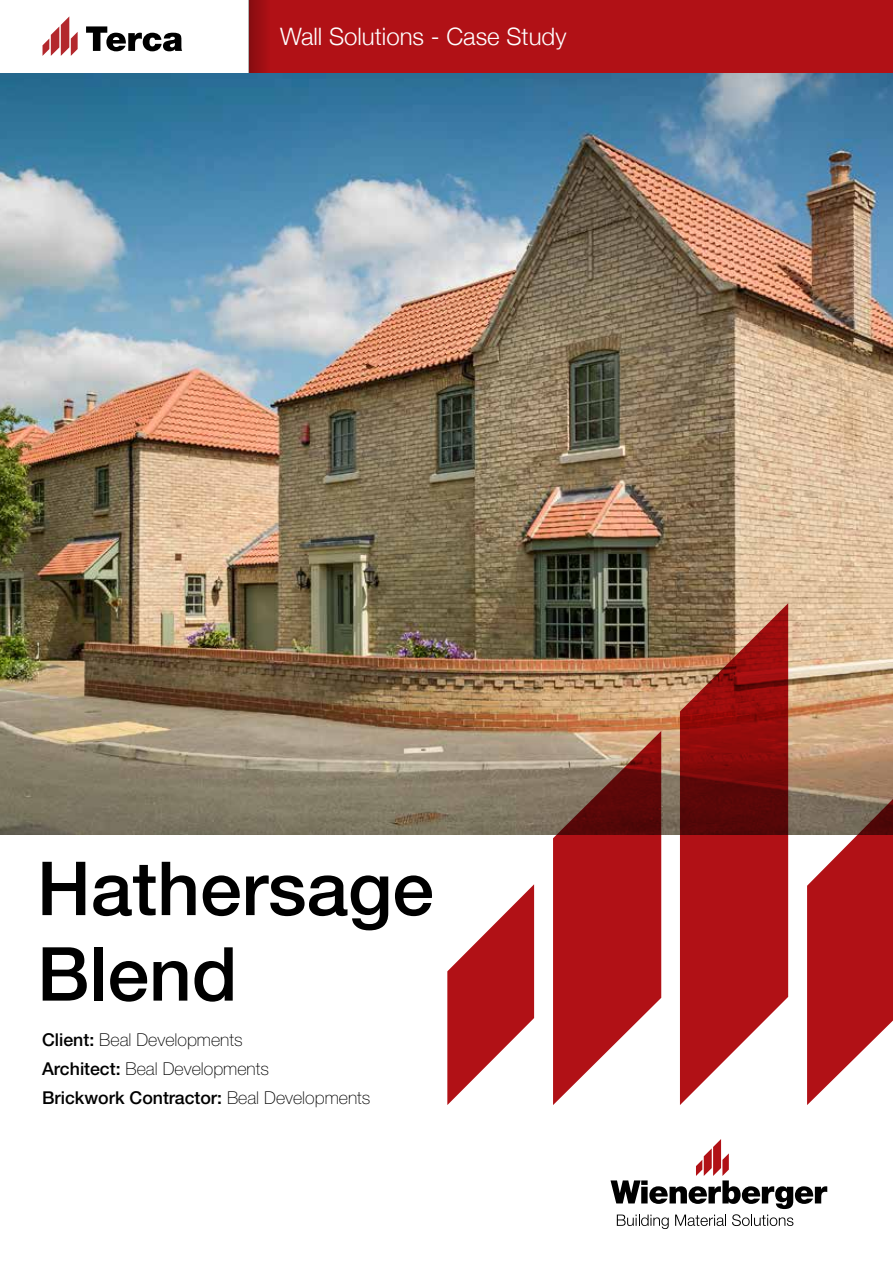
<style>
.page{position:relative;width:893px;height:1263px;background:#fff}
.page>*{position:absolute;margin:0;border:0;box-sizing:border-box;transform-origin:0 0}
.t1{font:500 74.7px/85.5px "Helvetica Neue";color:#000}
.t2{font:300 24px "Helvetica Neue";color:#fff}
.t3{font:100 17.7px/29px "Helvetica Neue LTW1 G";color:#000}
.s1{font-weight:500}
</style>
<div class="page">
<img style="left:0;top:72px;width:893px;height:762px">
<svg style="left:610px;top:1139px;width:217px;height:90px"></svg>
<div style="left:248px;top:0;width:645px;height:72px;background:#b11116"></div>
<svg style="left:248px;top:0;width:18px;height:72px"></svg>
<svg style="left:807px;top:786px;width:86px;height:319px"></svg>
<svg style="left:447px;top:884px;width:87px;height:221px"></svg>
<svg style="left:553px;top:731px;width:108px;height:374px;background:#b04444"></svg>
<svg style="left:680px;top:603px;width:108px;height:502px;background:#a63433"></svg>
<svg style="left:43px;top:16px;width:35px;height:40px"></svg>
<svg style="left:86px;top:26px;width:96px;height:25px"></svg>
<h2 class="t2" style="left:280px;top:17px;width:288px">Wall Solutions - Case Study</h2>
<h1 class="t1" style="left:37px;top:842px;width:398px">Hathersage<br>Blend</h1>
<p class="t3" style="left:42px;top:1025px;width:330px"><span class="s1">Client:</span> Beal Developments<br><span class="s1">Architect:</span> Beal Developments<br><span class="s1">Brickwork Contractor:</span> Beal Developments</p>
</div>
